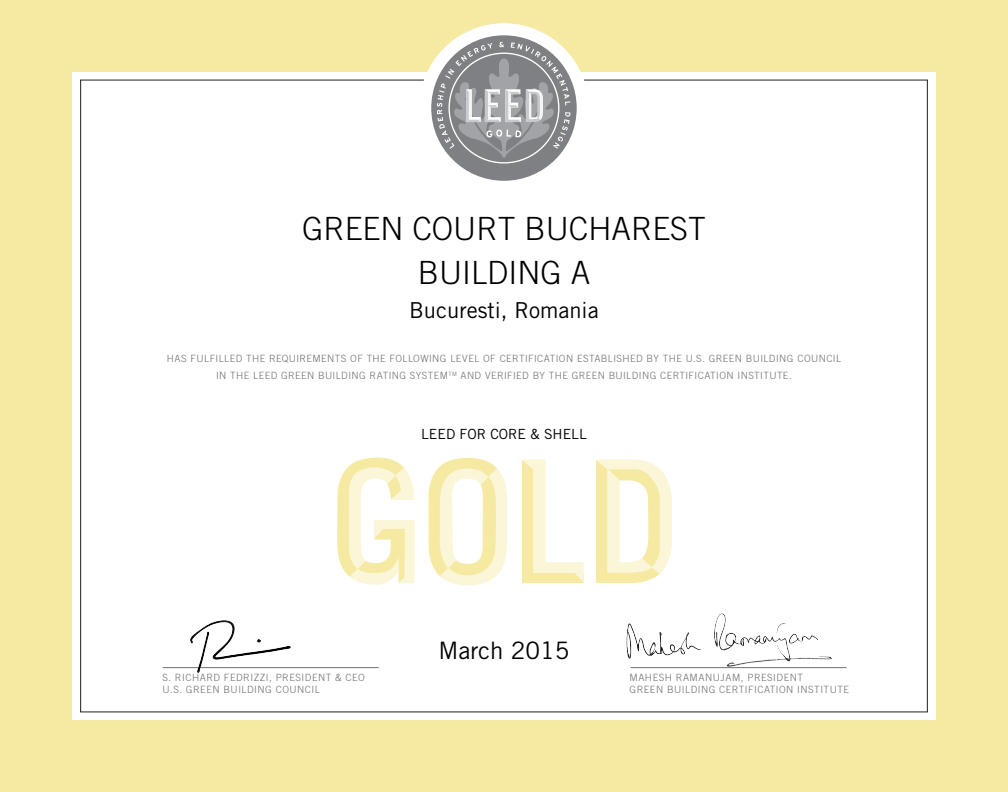
<style>
.page{position:relative;width:1008px;height:792px;background:#f6e9a2}
.page>*{position:absolute;margin:0;border:0;box-sizing:border-box;transform-origin:0 0}
.t1{font:300 32px/44.6px "Trade Gothic LT Std";color:#000;text-align:center}
.t2{font:24px "Trade Gothic";color:#000}
.t3{font:22px "Trade Gothic";color:#000}
.t4{font:14px "Trade Gothic";color:#000}
.t5{font:300 10px/12px "Trade Gothic";letter-spacing:.045em;color:#717074}
</style>
<div class="page">
<div style="left:72px;top:72px;width:864px;height:648px;background:#fff"></div>
<div style="left:419px;top:23px;width:170px;height:170px;background:#fff;border-radius:50%"></div>
<hr style="left:163px;top:667px;width:216px;height:1px;background:#717074">
<hr style="left:631px;top:667px;width:216px;height:1px;background:#717074">
<svg style="left:431px;top:35px;width:146px;height:146px"></svg>
<svg style="left:522px;top:460px;width:62px;height:123px"></svg>
<svg style="left:596px;top:460px;width:76px;height:123px"></svg>
<svg style="left:428px;top:458px;width:79px;height:127px"></svg>
<svg style="left:337px;top:458px;width:78px;height:127px"></svg>
<img style="left:190px;top:621px;width:101px;height:51px">
<img style="left:626px;top:613px;width:206px;height:55px">
<h1 class="t1" style="left:302px;top:210px;width:405px">GREEN COURT BUCHAREST<br>BUILDING A</h1>
<h3 class="t3" style="left:409px;top:300px;width:191px">Bucuresti, Romania</h3>
<p class="t5" style="left:167px;top:353px;width:676px">HAS FULFILLED THE REQUIREMENTS OF THE FOLLOWING LEVEL OF CERTIFICATION ESTABLISHED BY THE U.S. GREEN BUILDING COUNCIL</p>
<p class="t5" style="left:216px;top:370px;width:577px">IN THE LEED GREEN BUILDING RATING SYSTEM<sup>TM</sup> AND VERIFIED BY THE GREEN BUILDING CERTIFICATION INSTITUTE.</p>
<h3 class="t4" style="left:421px;top:428px;width:167px">LEED FOR CORE &amp; SHELL</h3>
<p class="t5" style="left:162px;top:672px;width:204px">S. RICHARD FEDRIZZI, PRESIDENT &amp; CEO</p>
<p class="t5" style="left:162px;top:684px;width:159px">U.S. GREEN BUILDING COUNCIL</p>
<h2 class="t2" style="left:438px;top:640px;width:133px">March 2015</h2>
<p class="t5" style="left:630px;top:672px;width:221px">MAHESH RAMANUJAM, PRESIDENT<br>GREEN BUILDING CERTIFICATION INSTITUTE</p>
</div>
